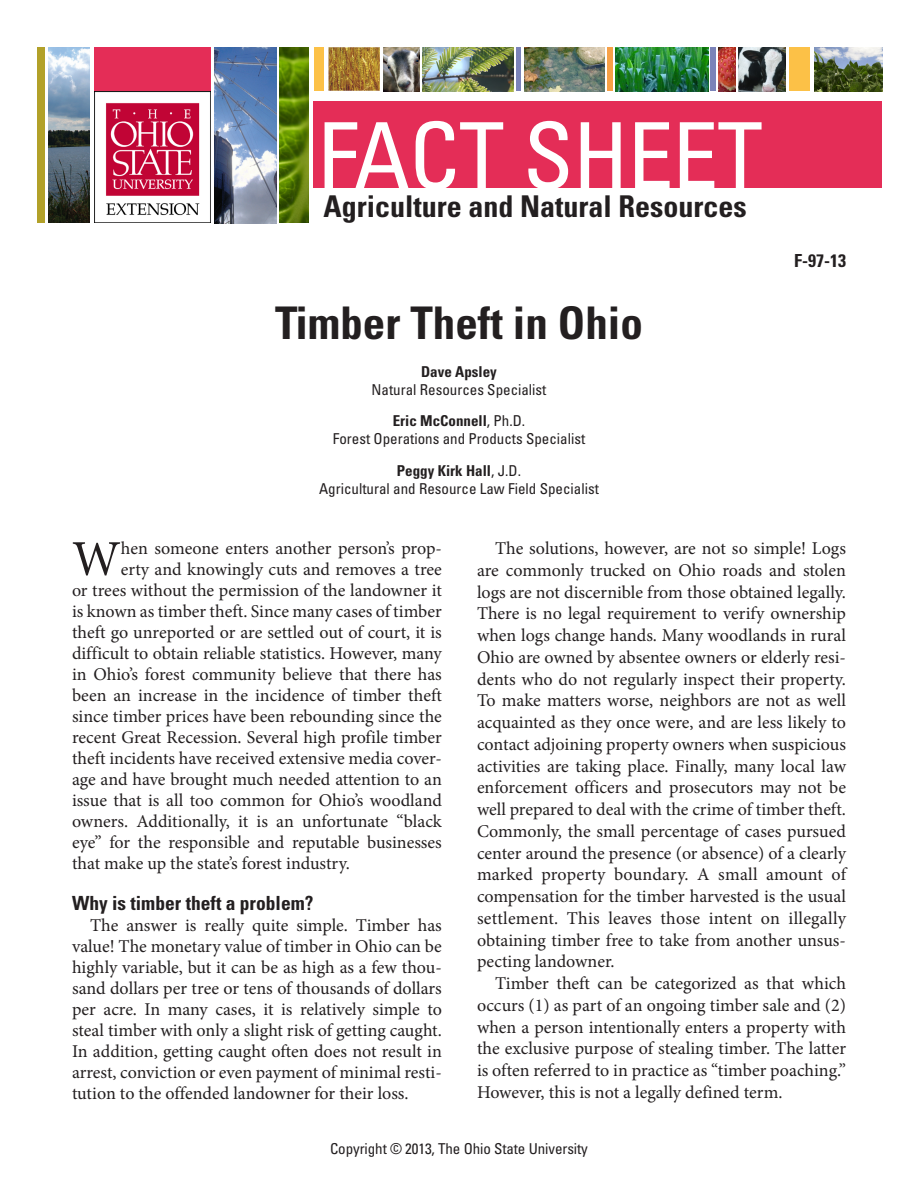
<style>
.page{position:relative;width:918px;height:1188px;background:#fff}
.page>*{position:absolute;margin:0;border:0;box-sizing:border-box;transform-origin:0 0}
.t1{font:condensed 91.35px "Univers";letter-spacing:-.01em;color:#fff}
.Body{font:50.25px "Minion Pro";color:#231f20}
.Fact_sheet_title{font:700 condensed 45px "Univers";color:#231f20}
.t2{font:700 condensed 30px "Univers";color:#231f20}
.Subhead_1{font:700 condensed 19.5px "Univers";color:#231f20}
.Body-2{font:18px/21.8px "Minion Pro";color:#231f20;text-align:justify}
.Fact_sheet_number{font:700 condensed 18px "Univers";color:#231f20}
.Author{font:condensed 15px "Univers";color:#231f20}
.Author-2{font:700 condensed 15px "Univers";color:#231f20}
.s1{font-weight:400}
</style>
<div class="page">
<div style="left:94px;top:47px;width:117px;height:80px;background:#e42d57"></div>
<img style="left:94px;top:91px;width:117px;height:132px">
<div style="left:314px;top:101px;width:568px;height:86px;background:#e42d57"></div>
<img style="left:524px;top:47px;width:80px;height:44px">
<img style="left:719px;top:47px;width:17px;height:44px">
<img style="left:616px;top:47px;width:93px;height:44px">
<hr style="left:517px;top:47px;width:4px;height:44px;background:#7b83b9">
<div style="left:608px;top:47px;width:5px;height:44px;background:#f7a147"></div>
<div style="left:710px;top:47px;width:6px;height:44px;background:#7b83b9"></div>
<img style="left:739px;top:47px;width:47px;height:44px">
<div style="left:789px;top:47px;width:21px;height:44px;background:#fcc147"></div>
<img style="left:280px;top:47px;width:29px;height:176px">
<div style="left:37px;top:47px;width:7px;height:176px;background:#b2a129"></div>
<img style="left:328px;top:47px;width:52px;height:44px">
<div style="left:314px;top:47px;width:9px;height:44px;background:#fcc147"></div>
<img style="left:48px;top:47px;width:42px;height:176px">
<img style="left:814px;top:47px;width:68px;height:44px">
<img style="left:215px;top:47px;width:61px;height:176px">
<img style="left:383px;top:47px;width:36px;height:44px">
<img style="left:422px;top:47px;width:91px;height:44px">
<h1 class="t1" style="left:318px;top:98px;width:447px">FACT SHEET</h1>
<h3 class="t2" style="left:323px;top:188px;width:425px">Agriculture and Natural Resources</h3>
<p class="Fact_sheet_title" style="left:275px;top:296px;width:369px">Timber Theft in Ohio</p>
<p class="Author-2" style="left:421px;top:362px;width:77px">Dave Apsley</p>
<p class="Author" style="left:372px;top:380px;width:176px">Natural Resources Specialist</p>
<p class="Author-2" style="left:393px;top:412px;width:134px">Eric McConnell<span class="s1">, Ph.D.</span></p>
<p class="Author" style="left:333px;top:430px;width:254px">Forest Operations and Products Specialist</p>
<p class="Author-2" style="left:397px;top:461px;width:126px">Peggy Kirk Hall<span class="s1">, J.D.</span></p>
<p class="Author" style="left:319px;top:479px;width:281px">Agricultural and Resource Law Field Specialist</p>
<p class="Fact_sheet_number" style="left:794px;top:250px;width:53px">F-97-13</p>
<p class="Body" style="left:72px;top:525px;width:50px">W</p>
<p class="Body-2" style="left:121px;top:537px;width:323px">hen someone enters another person’s prop-</p>
<p class="Body-2" style="left:121px;top:558px;width:323px">erty and knowingly cuts and removes a tree</p>
<p class="Body-2" style="left:72px;top:579px;width:371px">or trees without the permission of the landowner it</p>
<p class="Body-2" style="left:72px;top:600px;width:371px">is known as timber theft. Since many cases of timber</p>
<p class="Body-2" style="left:72px;top:621px;width:371px">theft go unreported or are settled out of court, it is</p>
<p class="Body-2" style="left:72px;top:642px;width:371px">difficult to obtain reliable statistics. However, many</p>
<p class="Body-2" style="left:72px;top:663px;width:371px">in Ohio’s forest community believe that there has</p>
<p class="Body-2" style="left:72px;top:684px;width:371px">been an increase in the incidence of timber theft</p>
<p class="Body-2" style="left:72px;top:705px;width:371px">since timber prices have been rebounding since the</p>
<p class="Body-2" style="left:72px;top:726px;width:371px">recent Great Recession. Several high profile timber</p>
<p class="Body-2" style="left:72px;top:747px;width:371px">theft incidents have received extensive media cover-</p>
<p class="Body-2" style="left:72px;top:768px;width:371px">age and have brought much needed attention to an</p>
<p class="Body-2" style="left:72px;top:789px;width:371px">issue that is all too common for Ohio’s woodland</p>
<p class="Body-2" style="left:72px;top:810px;width:371px">owners. Additionally, it is an unfortunate “black</p>
<p class="Body-2" style="left:72px;top:831px;width:371px">eye” for the responsible and reputable businesses</p>
<p class="Body-2" style="left:72px;top:852px;width:279px">that make up the state’s forest industry.</p>
<p class="Subhead_1" style="left:72px;top:891px;width:243px">Why is timber theft a problem?</p>
<p class="Body-2" style="left:72px;top:915px;width:371px;line-height:21px;text-indent:18px">The answer is really quite simple. Timber has value! The monetary value of timber in Ohio can be highly variable, but it can be as high as a few thou&shy;sand dollars per tree or tens of thousands of dollars per acre. In many cases, it is relatively simple to steal timber with only a slight risk of getting caught.<br>In addition, getting caught often does not result in arrest, conviction or even payment of minimal resti&shy;tution to the offended landowner for their loss.</p>
<p class="Body-2" style="left:477px;top:537px;width:371px;text-indent:18px">The solutions, however, are not so simple! Logs are commonly trucked on Ohio roads and stolen logs are not discernible from those obtained legally.<br>There is no legal requirement to verify ownership when logs change hands. Many woodlands in rural Ohio are owned by absentee owners or elderly resi&shy;dents who do not regularly inspect their property.<br>To make matters worse, neighbors are not as well acquainted as they once were, and are less likely to contact adjoining property owners when suspicious activities are taking place. Finally, many local law enforcement officers and prosecutors may not be well prepared to deal with the crime of timber theft.<br>Commonly, the small percentage of cases pursued center around the presence (or absence) of a clearly marked property boundary. A small amount of compensation for the timber harvested is the usual settlement. This leaves those intent on illegally obtaining timber free to take from another unsus&shy;pecting landowner.</p>
<p class="Body-2" style="left:477px;top:973px;width:371px;text-indent:18px">Timber theft can be categorized as that which occurs (1) as part of an ongoing timber sale and (2) when a person intentionally enters a property with the exclusive purpose of stealing timber. The latter is often referred to in practice as “timber poaching.” However, this is not a legally defined term.</p>
<p class="Author" style="left:330px;top:1139px;width:259px">Copyright © 2013, The Ohio State University</p>
</div>
